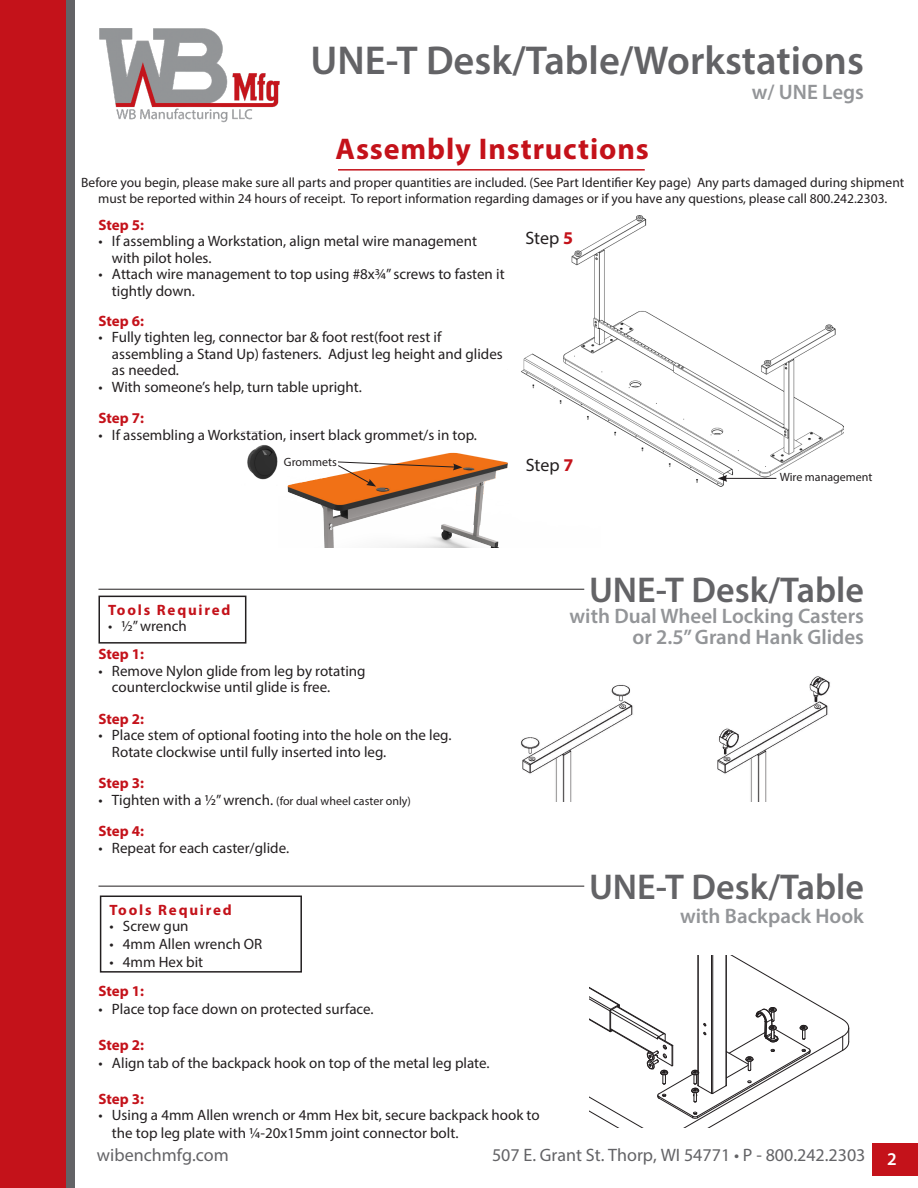
<style>
.page{position:relative;width:918px;height:1188px;background:#fff}
.page>*{position:absolute;margin:0;border:0;box-sizing:border-box;transform-origin:0 0}
.t1{font:600 40.5px "Myriad Pro";color:#636366}
.t2{font:600 36px "Myriad Pro";color:#636366}
.t3{font:700 30px "Myriad Pro";letter-spacing:.03em;color:#c4121a}
.t4{font:600 21px "Myriad Pro";color:#939598}
.t5{font:18px "Myriad Pro";color:#636366}
.t6{font:18px "Myriad Pro";letter-spacing:-.005em;color:#231f20}
.t7{font:15px/16.5px "Myriad Pro";color:#231f20}
.Assembly_Instruction{font:700 15px "Myriad Pro";letter-spacing:.04em;color:#c4121a}
.Assembly_Instruction-2{font:700 15px "Myriad Pro";letter-spacing:.12em;color:#c4121a}
.Head{font:700 15px "Myriad Pro";letter-spacing:-.005em;color:#c4121a}
.t8{font:13.5px/16.2px "Myriad Pro";color:#231f20;text-align:center}
.Head-2{font:12px "Myriad Pro";color:#231f20}
.s1{font-weight:700;color:#c4121a}
.s2{font-size:12px}
.s3{font-weight:600;color:#fff}
</style>
<div class="page">
<div style="left:0;top:0;width:67px;height:1188px;background:#c4121a"></div>
<div style="left:67px;top:0;width:8px;height:1188px;background:#636366"></div>
<div style="left:872px;top:1144px;width:46px;height:32px;background:#c4121a"></div>
<img style="left:99px;top:28px;width:181px;height:95px">
<img style="left:521px;top:684px;width:112px;height:118px">
<img style="left:717px;top:676px;width:113px;height:126px">
<svg style="left:590px;top:956px;width:259px;height:172px"></svg>
<hr style="left:98px;top:886px;width:486px;height:1px;background:#231f20">
<hr style="left:98px;top:589px;width:486px;height:1px;background:#231f20">
<img style="left:521px;top:215px;width:323px;height:272px">
<hr style="left:725px;top:478px;width:51px;height:1px;background:#231f20">
<svg style="left:718px;top:475px;width:9px;height:7px"></svg>
<img style="left:287px;top:444px;width:313px;height:104px">
<img style="left:241px;top:431px;width:37px;height:49px">
<svg style="left:337px;top:461px;width:126px;height:26px;background:#d77c3c"></svg>
<hr style="left:338px;top:169px;width:307px;height:2px;background:#c4121a">
<div style="left:100px;top:896px;width:202px;height:77px;border:2px solid #231f20"></div>
<div style="left:98px;top:596px;width:148px;height:48px;border:2px solid #231f20"></div>
<p class="t1" style="left:311px;top:34px;width:555px">UNE-T Desk/Table/Workstations</p>
<p class="t4" style="left:752px;top:79px;width:114px">w/ UNE Legs</p>
<p class="t3" style="left:336px;top:129px;width:315px">Assembly Instructions</p>
<p class="t8" style="left:81px;top:174px;width:824px">Before you begin, please make sure all parts and proper quantities are included. (See Part Identifier Key page) Any parts damaged during shipment must be reported within 24 hours of receipt. To report information regarding damages or if you have any questions, please call 800.242.2303.</p>
<p class="Assembly_Instruction" style="left:98px;top:215px;width:47px">Step 5:</p>
<p class="t7" style="left:112px;top:233px;width:367px;text-indent:-14px">• If assembling a Workstation, align metal wire management with pilot holes.</p>
<p class="t7" style="left:112px;top:266px;width:394px;text-indent:-14px">• Attach wire management to top using #8x3/4” screws to fasten it tightly down.</p>
<p class="Assembly_Instruction" style="left:98px;top:311px;width:47px">Step 6:</p>
<p class="t7" style="left:112px;top:329px;width:392px;text-indent:-14px">• Fully tighten leg, connector bar &amp; foot rest(foot rest if assembling a Stand Up) fasteners. Adjust leg height and glides as needed.</p>
<p class="t7" style="left:98px;top:378px;width:265px">• With someone’s help, turn table upright.</p>
<p class="Assembly_Instruction" style="left:98px;top:408px;width:47px">Step 7:</p>
<p class="t7" style="left:98px;top:426px;width:380px">• If assembling a Workstation, insert black grommet/s in top.</p>
<p class="t6" style="left:525px;top:227px;width:49px">Step <span class="s1">5</span></p>
<p class="Head-2" style="left:284px;top:455px;width:54px">Grommets</p>
<p class="t6" style="left:526px;top:454px;width:49px">Step <span class="s1">7</span></p>
<p class="Head-2" style="left:780px;top:470px;width:94px">Wire management</p>
<p class="Assembly_Instruction-2" style="left:108px;top:600px;width:124px">Tools Required</p>
<p class="t7" style="left:108px;top:618px;width:80px">• 1/2” wrench</p>
<p class="Assembly_Instruction" style="left:98px;top:645px;width:47px">Step 1:</p>
<p class="t7" style="left:112px;top:662px;width:255px;text-indent:-14px">• Remove Nylon glide from leg by rotating counterclockwise until glide is free.</p>
<p class="Assembly_Instruction" style="left:98px;top:709px;width:47px">Step 2:</p>
<p class="t7" style="left:112px;top:727px;width:341px;text-indent:-14px">• Place stem of optional footing into the hole on the leg.<br>Rotate clockwise until fully inserted into leg.</p>
<p class="Assembly_Instruction" style="left:98px;top:774px;width:47px">Step 3:</p>
<p class="t7" style="left:98px;top:791px;width:314px">• Tighten with a 1/2” wrench. <span class="s2">(for dual wheel caster only)</span></p>
<p class="Assembly_Instruction" style="left:98px;top:822px;width:47px">Step 4:</p>
<p class="t7" style="left:98px;top:839px;width:192px">• Repeat for each caster/glide.</p>
<p class="Assembly_Instruction-2" style="left:109px;top:900px;width:124px">Tools Required</p>
<p class="t7" style="left:109px;top:918px;width:81px">• Screw gun</p>
<p class="t7" style="left:109px;top:936px;width:154px">• 4mm Allen wrench OR</p>
<p class="t7" style="left:109px;top:954px;width:95px">• 4mm Hex bit</p>
<p class="Head" style="left:98px;top:981px;width:47px">Step 1:</p>
<p class="t7" style="left:98px;top:1000px;width:277px">• Place top face down on protected surface.</p>
<p class="Head" style="left:98px;top:1035px;width:47px">Step 2:</p>
<p class="t7" style="left:98px;top:1054px;width:393px">• Align tab of the backpack hook on top of the metal leg plate.</p>
<p class="Head" style="left:98px;top:1089px;width:47px">Step 3:</p>
<p class="t7" style="left:112px;top:1106px;width:429px;line-height:18px;text-indent:-14px">• Using a 4mm Allen wrench or 4mm Hex bit, secure backpack hook to the top leg plate with 1/4-20x15mm joint connector bolt.</p>
<p class="t2" style="left:589px;top:567px;width:277px">UNE-T Desk/Table</p>
<p class="t4" style="left:570px;top:602px;width:296px">with Dual Wheel Locking Casters</p>
<p class="t4" style="left:633px;top:623px;width:233px">or 2.5” Grand Hank Glides</p>
<p class="t2" style="left:589px;top:864px;width:277px">UNE-T Desk/Table</p>
<p class="t4" style="left:680px;top:903px;width:185px">with Backpack Hook</p>
<p class="t5" style="left:97px;top:1144px;width:133px">wibenchmfg.com</p>
<p class="t5" style="left:492px;top:1144px;width:406px">507 E. Grant St. Thorp, WI 54771 • P - 800.242.2303 <span class="s3">2</span></p>
</div>
